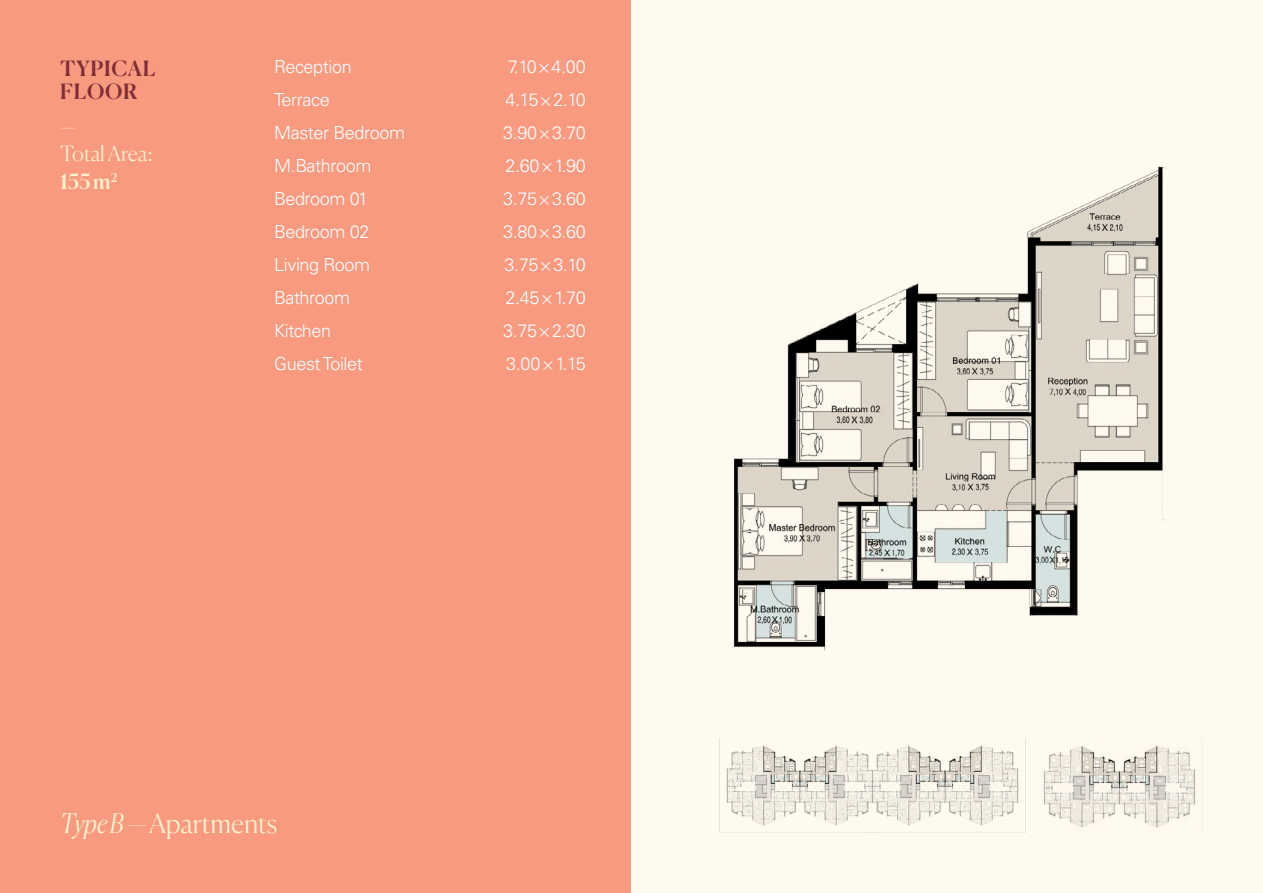
<style>
.page{position:relative;width:1263px;height:893px;background:#fff}
.page>*{position:absolute;margin:0;border:0;box-sizing:border-box;transform-origin:0 0}
.t1{font:300 27px "Canela";color:#ffefcf}
.t2{font:300 21px/27.8px "Canela";letter-spacing:-.005em;color:#ffefcf}
.t3{font:500 21px/22.4px "Canela";letter-spacing:.04em;color:#802d34}
.t4{font:300 18px "Univers LT Std";letter-spacing:-.02em;color:#fff}
.s1{font-weight:500}
.s2{font-style:italic}
</style>
<div class="page">
<div style="left:0;top:0;width:631px;height:893px;background:#f79a80"></div>
<div style="left:631px;top:0;width:632px;height:893px;background:#fffaf0"></div>
<img style="left:719px;top:738px;width:306px;height:95px">
<img style="left:1043px;top:746px;width:160px;height:82px">
<img style="left:734px;top:167px;width:432px;height:483px">
<p class="t3" style="left:60px;top:56px;width:97px">TYPICAL<br>FLOOR</p>
<p class="t2" style="left:60px;top:138px;width:94px">Total Area:<br><span class="s1">155m</span><sup>2</sup></p>
<p class="t4" style="left:274px;top:56px;width:79px">Reception</p>
<p class="t4" style="left:508px;top:56px;width:80px">7.10×4.00</p>
<p class="t4" style="left:274px;top:89px;width:57px">Terrace</p>
<p class="t4" style="left:505px;top:89px;width:82px">4.15×2.10</p>
<p class="t4" style="left:274px;top:122px;width:132px">Master Bedroom</p>
<p class="t4" style="left:503px;top:122px;width:84px">3.90×3.70</p>
<p class="t4" style="left:274px;top:155px;width:99px">M.Bathroom</p>
<p class="t4" style="left:506px;top:155px;width:82px">2.60×1.90</p>
<p class="t4" style="left:274px;top:188px;width:96px">Bedroom 01</p>
<p class="t4" style="left:503px;top:188px;width:84px">3.75×3.60</p>
<p class="t4" style="left:274px;top:221px;width:97px">Bedroom 02</p>
<p class="t4" style="left:503px;top:221px;width:84px">3.80×3.60</p>
<p class="t4" style="left:274px;top:254px;width:98px">Living Room</p>
<p class="t4" style="left:504px;top:254px;width:83px">3.75×3.10</p>
<p class="t4" style="left:274px;top:287px;width:78px">Bathroom</p>
<p class="t4" style="left:506px;top:287px;width:82px">2.45×1.70</p>
<p class="t4" style="left:274px;top:320px;width:58px">Kitchen</p>
<p class="t4" style="left:503px;top:320px;width:84px">3.75×2.30</p>
<p class="t4" style="left:274px;top:353px;width:90px">Guest Toilet</p>
<p class="t4" style="left:506px;top:353px;width:81px">3.00×1.15</p>
<h1 class="t1" style="left:60px;top:802px;width:219px"><span class="s2">TypeB —</span>Apartments</h1>
</div>
